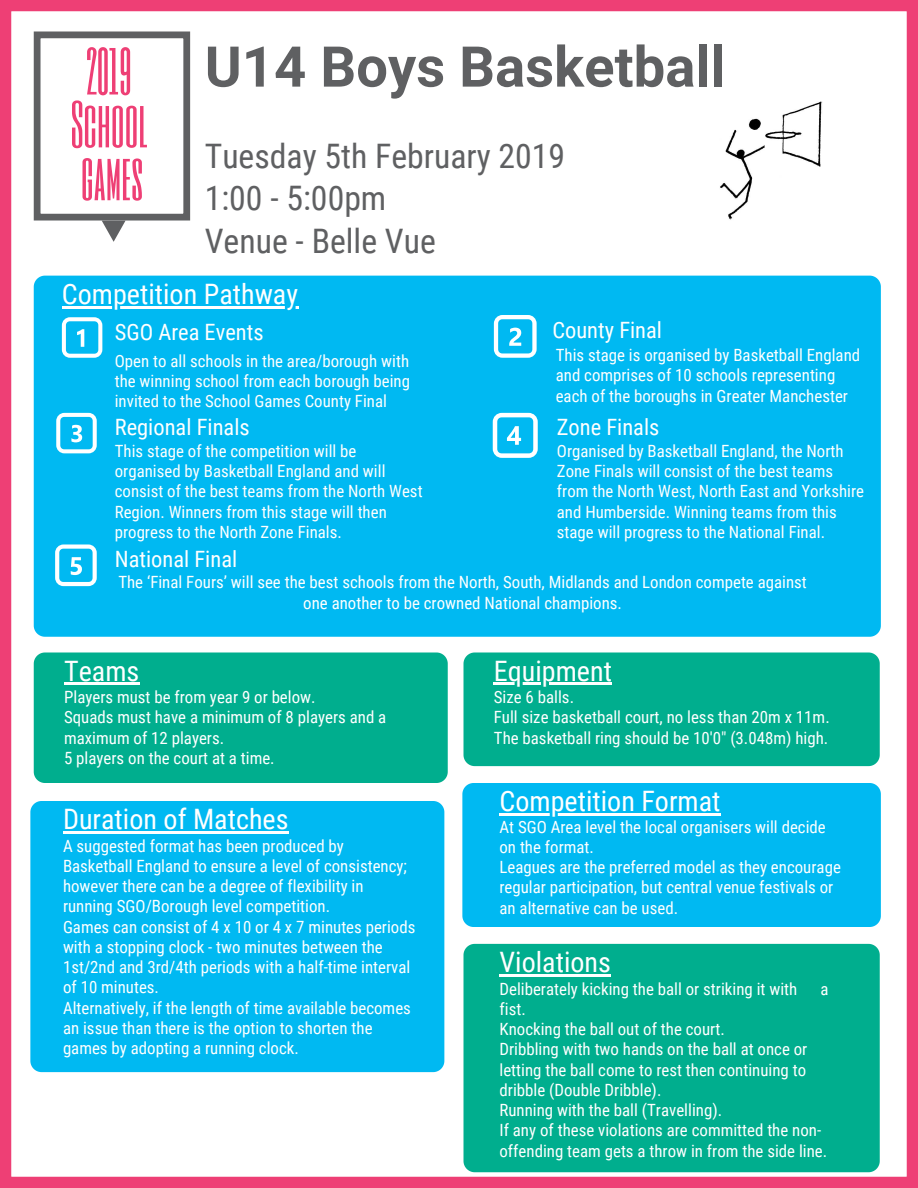
<style>
.page{position:relative;width:918px;height:1188px;background:#fff}
.page>*{position:absolute;margin:0;border:0;box-sizing:border-box;transform-origin:0 0}
.t1{font:700 56.25px "Roboto";color:#5f6062}
.t2{font:55.2px/52.8px "Six Caps";color:#ee3f75}
.t3{font:33.75px/42.8px "Roboto Condensed";color:#5f6062}
.t4{font:28.2px "Roboto Condensed";color:#fff}
.t5{font:22.5px "Roboto Condensed";color:#fff}
.t6{font:16.8px/20.2px "Roboto Condensed";color:#fff}
</style>
<div class="page">
<div style="left:0;top:0;width:918px;height:1188px;border:11px solid #ee3f75"></div>
<div style="left:34px;top:32px;width:156px;height:188px;border:7px solid #5f6062"></div>
<svg style="left:102px;top:221px;width:24px;height:21px"></svg>
<div style="left:34px;top:276px;width:847px;height:361px;background:#00b9f2"></div>
<hr style="left:62px;top:306px;width:236px;height:2px;background:#fff">
<svg style="left:62px;top:317px;width:40px;height:41px"></svg>
<svg style="left:494px;top:315px;width:43px;height:43px"></svg>
<div style="left:34px;top:652px;width:414px;height:131px;background:#00ae8e"></div>
<hr style="left:64px;top:683px;width:75px;height:2px;background:#fff">
<div style="left:464px;top:652px;width:416px;height:114px;background:#00ae8e"></div>
<hr style="left:494px;top:683px;width:118px;height:2px;background:#fff">
<div style="left:30px;top:801px;width:414px;height:271px;background:#00b9f2"></div>
<hr style="left:63px;top:831px;width:226px;height:3px;background:#fff">
<div style="left:462px;top:783px;width:419px;height:144px;background:#00b9f2"></div>
<hr style="left:500px;top:813px;width:221px;height:3px;background:#fff">
<img style="left:720px;top:101px;width:103px;height:119px">
<svg style="left:56px;top:413px;width:41px;height:40px"></svg>
<svg style="left:493px;top:413px;width:45px;height:45px"></svg>
<svg style="left:55px;top:544px;width:42px;height:42px"></svg>
<div style="left:464px;top:944px;width:416px;height:228px;background:#00ae8e"></div>
<hr style="left:500px;top:974px;width:111px;height:2px;background:#fff">
<h1 class="t1" style="left:205px;top:27px;width:522px">U14 Boys Basketball</h1>
<h2 class="t2" style="left:71px;top:44px;width:77px">2019<br>SCHOOL<br>GAMES</h2>
<h3 class="t3" style="left:205px;top:133px;width:362px">Tuesday 5th February 2019<br>1:00 - 5:00pm<br>Venue - Belle Vue</h3>
<h3 class="t4" style="left:62px;top:274px;width:238px">Competition Pathway</h3>
<h3 class="t5" style="left:115px;top:316px;width:151px">SGO Area Events</h3>
<h3 class="t5" style="left:552px;top:314px;width:111px">County Final</h3>
<p class="t6" style="left:556px;top:344px;width:306px">This stage is organised by Basketball England and comprises of 10 schools representing each of the boroughs in Greater Manchester</p>
<p class="t6" style="left:115px;top:350px;width:297px;text-align:justify">Open to all schools in the area/borough with the winning school from each borough being invited to the School Games County Final</p>
<h3 class="t5" style="left:115px;top:412px;width:137px">Regional Finals</h3>
<p class="t6" style="left:115px;top:440px;width:309px">This stage of the competition will be organised by Basketball England and will consist of the best teams from the North West Region. Winners from this stage will then progress to the North Zone Finals.</p>
<h3 class="t5" style="left:557px;top:412px;width:104px">Zone Finals</h3>
<p class="t6" style="left:557px;top:440px;width:309px">Organised by Basketball England, the North Zone Finals will consist of the best teams from the North West, North East and Yorkshire and Humberside. Winning teams from this stage will progress to the National Final.</p>
<h3 class="t5" style="left:115px;top:543px;width:124px">National Final</h3>
<p class="t6" style="left:118px;top:572px;width:690px;text-align:center">The ‘Final Fours’ will see the best schools from the North, South, Midlands and London compete against one another to be crowned National champions.</p>
<h3 class="t4" style="left:64px;top:651px;width:77px">Teams</h3>
<p class="t6" style="left:64px;top:686px;width:324px">Players must be from year 9 or below.<br>Squads must have a minimum of 8 players and a maximum of 12 players.<br>5 players on the court at a time.</p>
<h3 class="t4" style="left:63px;top:799px;width:227px">Duration of Matches</h3>
<p class="t6" style="left:63px;top:835px;width:354px">A suggested format has been produced by Basketball England to ensure a level of consistency; however there can be a degree of flexibility in running SGO/Borough level competition.<br>Games can consist of 4 x 10 or 4 x 7 minutes periods with a stopping clock - two minutes between the 1st/2nd and 3rd/4th periods with a half-time interval of 10 minutes.<br>Alternatively, if the length of time available becomes an issue than there is the option to shorten the games by adopting a running clock.</p>
<h3 class="t4" style="left:494px;top:651px;width:120px">Equipment</h3>
<p class="t6" style="left:494px;top:686px;width:337px">Size 6 balls.<br>Full size basketball court, no less than 20m x 11m.<br>The basketball ring should be 10'0" (3.048m) high.</p>
<h3 class="t4" style="left:500px;top:781px;width:222px">Competition Format</h3>
<p class="t6" style="left:500px;top:816px;width:343px">At SGO Area level the local organisers will decide on the format.<br>Leagues are the preferred model as they encourage regular participation, but central venue festivals or an alternative can be used.</p>
<h3 class="t4" style="left:500px;top:942px;width:113px">Violations</h3>
<p class="t6" style="left:500px;top:978px;width:299px">Deliberately kicking the ball or striking it with</p>
<p class="t6" style="left:821px;top:978px;width:10px">a</p>
<p class="t6" style="left:500px;top:998px;width:329px">fist.<br>Knocking the ball out of the court.<br>Dribbling with two hands on the ball at once or letting the ball come to rest then continuing to dribble (Double Dribble).<br>Running with the ball (Travelling).<br>If any of these violations are committed the non&shy;offending team gets a throw in from the side line.</p>
</div>
